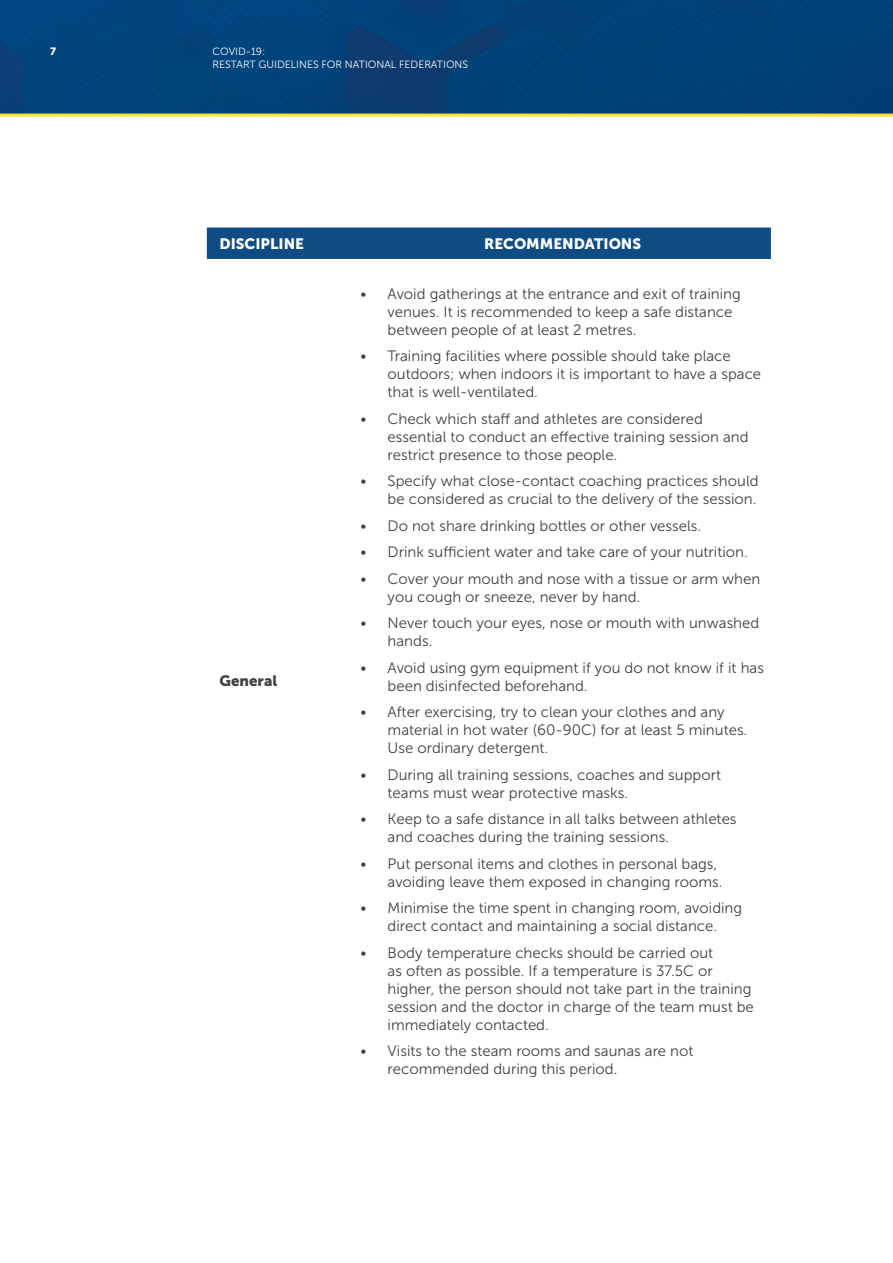
<style>
.page{position:relative;width:893px;height:1263px;background:#fff}
.page>*{position:absolute;margin:0;border:0;box-sizing:border-box;transform-origin:0 0}
.t1{font:15px/18px "Museo Sans 300";color:#414042}
.t2{font:15px "Museo Sans 900";color:#fff}
.t3{font:15px "Museo Sans 900";color:#414042}
.t4{font:10.5px/12.6px "Museo Sans 300";color:#fff}
.t5{font:10.5px "Museo Sans 900";color:#fff}
</style>
<div class="page">
<img style="left:0;top:0;width:893px;height:114px">
<hr style="left:0;top:114px;width:893px;height:3px;background:#ffe32e">
<div style="left:207px;top:227px;width:564px;height:32px;background:#0f4c83"></div>
<p class="t5" style="left:50px;top:45px;width:7px">7</p>
<p class="t4" style="left:213px;top:45px;width:257px">COVID-19:<br>RESTART GUIDELINES FOR NATIONAL FEDERATIONS</p>
<p class="t2" style="left:220px;top:235px;width:86px">DISCIPLINE</p>
<p class="t2" style="left:484px;top:235px;width:158px">RECOMMENDATIONS</p>
<p class="t3" style="left:220px;top:673px;width:59px">General</p>
<p class="t1" style="left:388px;top:285px;width:355px;text-indent:-27px">• Avoid gatherings at the entrance and exit of training venues. It is recommended to keep a safe distance between people of at least 2 metres.</p>
<p class="t1" style="left:388px;top:347px;width:375px;text-indent:-27px">• Training facilities where possible should take place outdoors; when indoors it is important to have a space that is well-ventilated.</p>
<p class="t1" style="left:388px;top:410px;width:363px;text-indent:-27px">• Check which staff and athletes are considered essential to conduct an effective training session and restrict presence to those people.</p>
<p class="t1" style="left:361px;top:472px;width:399px;text-align:right">• Specify what close-contact coaching practices should be considered as crucial to the delivery of the session.</p>
<p class="t1" style="left:361px;top:517px;width:342px">• Do not share drinking bottles or other vessels.</p>
<p class="t1" style="left:361px;top:543px;width:389px">• Drink sufficient water and take care of your nutrition.</p>
<p class="t1" style="left:388px;top:570px;width:374px;text-indent:-27px">• Cover your mouth and nose with a tissue or arm when you cough or sneeze, never by hand.</p>
<p class="t1" style="left:388px;top:614px;width:373px;text-indent:-27px">• Never touch your eyes, nose or mouth with unwashed hands.</p>
<p class="t1" style="left:388px;top:659px;width:378px;text-indent:-27px">• Avoid using gym equipment if you do not know if it has been disinfected beforehand.</p>
<p class="t1" style="left:388px;top:703px;width:361px;text-indent:-27px">• After exercising, try to clean your clothes and any material in hot water (60-90C) for at least 5 minutes.<br>Use ordinary detergent.</p>
<p class="t1" style="left:388px;top:766px;width:335px;text-indent:-27px">• During all training sessions, coaches and support teams must wear protective masks.</p>
<p class="t1" style="left:388px;top:810px;width:350px;text-indent:-27px">• Keep to a safe distance in all talks between athletes and coaches during the training sessions.</p>
<p class="t1" style="left:388px;top:855px;width:336px;text-indent:-27px">• Put personal items and clothes in personal bags, avoiding leave them exposed in changing rooms.</p>
<p class="t1" style="left:361px;top:899px;width:383px;text-align:center">• Minimise the time spent in changing room, avoiding direct contact and maintaining a social distance.</p>
<p class="t1" style="left:388px;top:944px;width:368px;text-indent:-27px">• Body temperature checks should be carried out<br>as often as possible. If a temperature is 37.5C or higher, the person should not take part in the training session and the doctor in charge of the team must be immediately contacted.</p>
<p class="t1" style="left:388px;top:1042px;width:307px;text-indent:-27px">• Visits to the steam rooms and saunas are not recommended during this period.</p>
</div>
